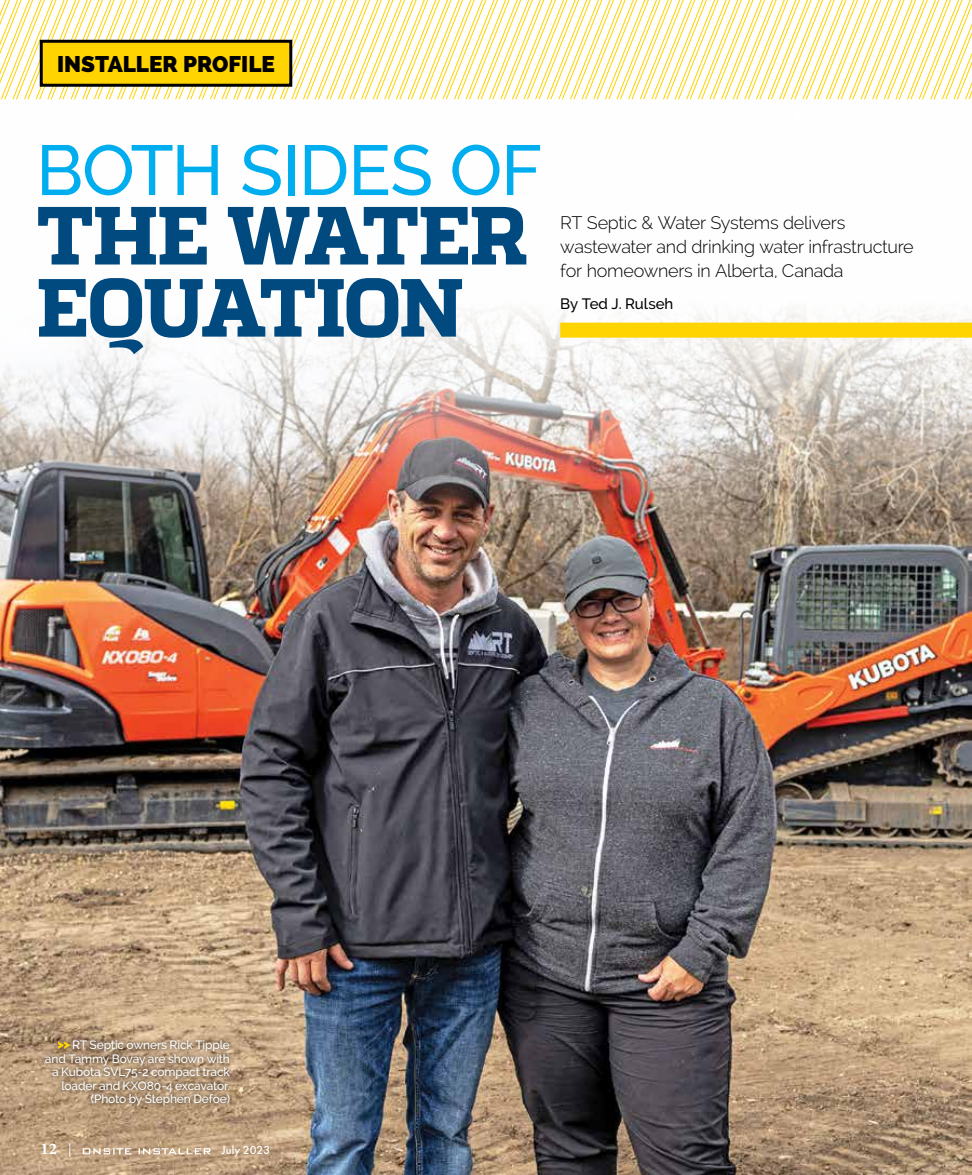
<style>
.page{position:relative;width:972px;height:1175px;background:#fff}
.page>*{position:absolute;margin:0;border:0;box-sizing:border-box;transform-origin:0 0}
.t1{font:800 82.2px/72.2px "Quadon";letter-spacing:-.025em;color:#004a80}
.t2{font:500 70.5px "Raleway";letter-spacing:-.02em;color:#00aeef}
.t3{font:800 22.5px "Raleway";color:#000}
.t4{font:300 18px/24px "Raleway";letter-spacing:-.015em;color:#000}
.t5{font:16.5px "Minion Variable Concept";color:#fff}
.t6{font:500 15px "Raleway";letter-spacing:-.005em;color:#000}
.t7{font:500 12px/13.5px "Raleway";letter-spacing:-.01em;color:#fff;text-align:right}
.t8{font:500 12px "Futura PT";color:#fff}
.s1{font-family:"Helvetica Neue";font-size:13.5px}
</style>
<div class="page">
<img style="left:0;top:309px;width:972px;height:865px">
<svg style="left:0;top:0;width:972px;height:100px"></svg>
<div style="left:41px;top:41px;width:250px;height:44px;background:#ffd400"></div>
<div style="left:40px;top:40px;width:252px;height:47px;border:3px solid #000"></div>
<div style="left:560px;top:322px;width:412px;height:16px;background:#ffd400"></div>
<div style="left:41px;top:1035px;width:194px;height:75px;background:#000;opacity:.75"></div>
<svg style="left:58px;top:1041px;width:12px;height:8px"></svg>
<svg style="left:83px;top:1148px;width:128px;height:6px"></svg>
<h3 class="t3" style="left:57px;top:51px;width:219px">INSTALLER PROFILE</h3>
<h2 class="t2" style="left:36px;top:129px;width:507px">BOTH SIDES OF</h2>
<h1 class="t1" style="left:37px;top:201px;width:493px">THE WATER<br>EQUATION</h1>
<h3 class="t4" style="left:560px;top:211px;width:355px">RT Septic &amp; Water Systems delivers wastewater and drinking water infrastructure for homeowners in Alberta, Canada</h3>
<p class="t6" style="left:560px;top:295px;width:115px">By Ted J. Rulseh</p>
<p class="t7" style="left:45px;top:1038px;width:187px">RT Septic owners Rick Tipple<br>and Tammy Bovay are shown with a Kubota SVL75-2 compact track loader and KXO80-4 excavator. (Photo by Stephen Defoe)</p>
<h3 class="t5" style="left:40px;top:1137px;width:32px">12 <span class="s1">|</span></h3>
<p class="t8" style="left:222px;top:1143px;width:50px">July 2023</p>
</div>
